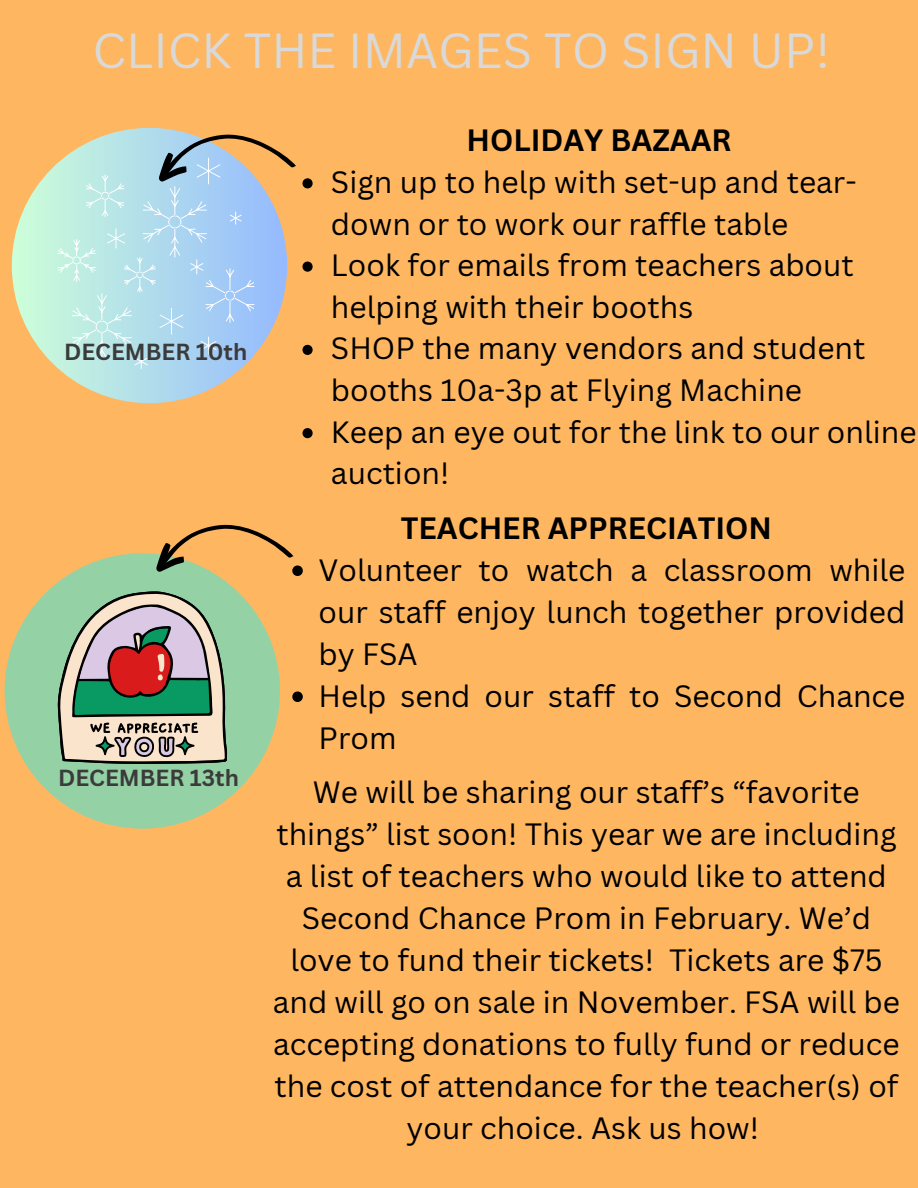
<style>
.page{position:relative;width:918px;height:1188px;background:#feb660}
.page>*{position:absolute;margin:0;border:0;box-sizing:border-box;transform-origin:0 0}
.t1{font:48px "Canva Sans";color:#d9d9d9}
.t2{font:30px/42px "Canva Sans";color:#000}
.t3{font:700 30px "Canva Sans";color:#000}
.t4{font:700 22.65px "Canva Sans";color:#3b3b3b}
</style>
<div class="page">
<svg style="left:292px;top:692px;width:11px;height:10px"></svg>
<svg style="left:302px;top:178px;width:11px;height:10px"></svg>
<svg style="left:302px;top:262px;width:11px;height:10px"></svg>
<svg style="left:302px;top:345px;width:11px;height:10px"></svg>
<svg style="left:302px;top:428px;width:11px;height:10px"></svg>
<svg style="left:12px;top:128px;width:275px;height:275px;background:#beece1"></svg>
<div style="left:5px;top:553px;width:275px;height:276px;background:#94d2a5;border-radius:50%"></div>
<svg style="left:57px;top:591px;width:170px;height:173px;background:#9b9f8e"></svg>
<svg style="left:156px;top:525px;width:147px;height:51px"></svg>
<svg style="left:58px;top:134px;width:238px;height:235px;background:#b7d1d8"></svg>
<p class="t1" style="left:93px;top:16px;width:739px">CLICK THE IMAGES TO SIGN UP!</p>
<p class="t4" style="left:64px;top:336px;width:185px">DECEMBER 10th</p>
<p class="t4" style="left:58px;top:762px;width:182px">DECEMBER 13th</p>
<p class="t3" style="left:466px;top:119px;width:267px">HOLIDAY BAZAAR</p>
<p class="t2" style="left:331px;top:160px;width:527px">Sign up to help with set-up and tear&shy;down or to work our raffle table</p>
<p class="t2" style="left:331px;top:244px;width:524px">Look for emails from teachers about helping with their booths</p>
<p class="t2" style="left:331px;top:327px;width:536px">SHOP the many vendors and student booths 10a-3p at Flying Machine</p>
<p class="t2" style="left:331px;top:410px;width:587px">Keep an eye out for the link to our online auction!</p>
<p class="t3" style="left:401px;top:507px;width:373px">TEACHER APPRECIATION</p>
<p class="t2" style="left:319px;top:549px;width:588px;text-align:justify">Volunteer to watch a classroom while our staff enjoy lunch together provided by FSA</p>
<p class="t2" style="left:319px;top:675px;width:588px">Help send our staff to Second Chance<br>Prom</p>
<p class="t2" style="left:273px;top:771px;width:629px;text-align:center">We will be sharing our staff’s “favorite things” list soon! This year we are including a list of teachers who would like to attend Second Chance Prom in February. We’d love to fund their tickets! Tickets are $75 and will go on sale in November. FSA will be accepting donations to fully fund or reduce the cost of attendance for the teacher(s) of your choice. Ask us how!</p>
</div>
